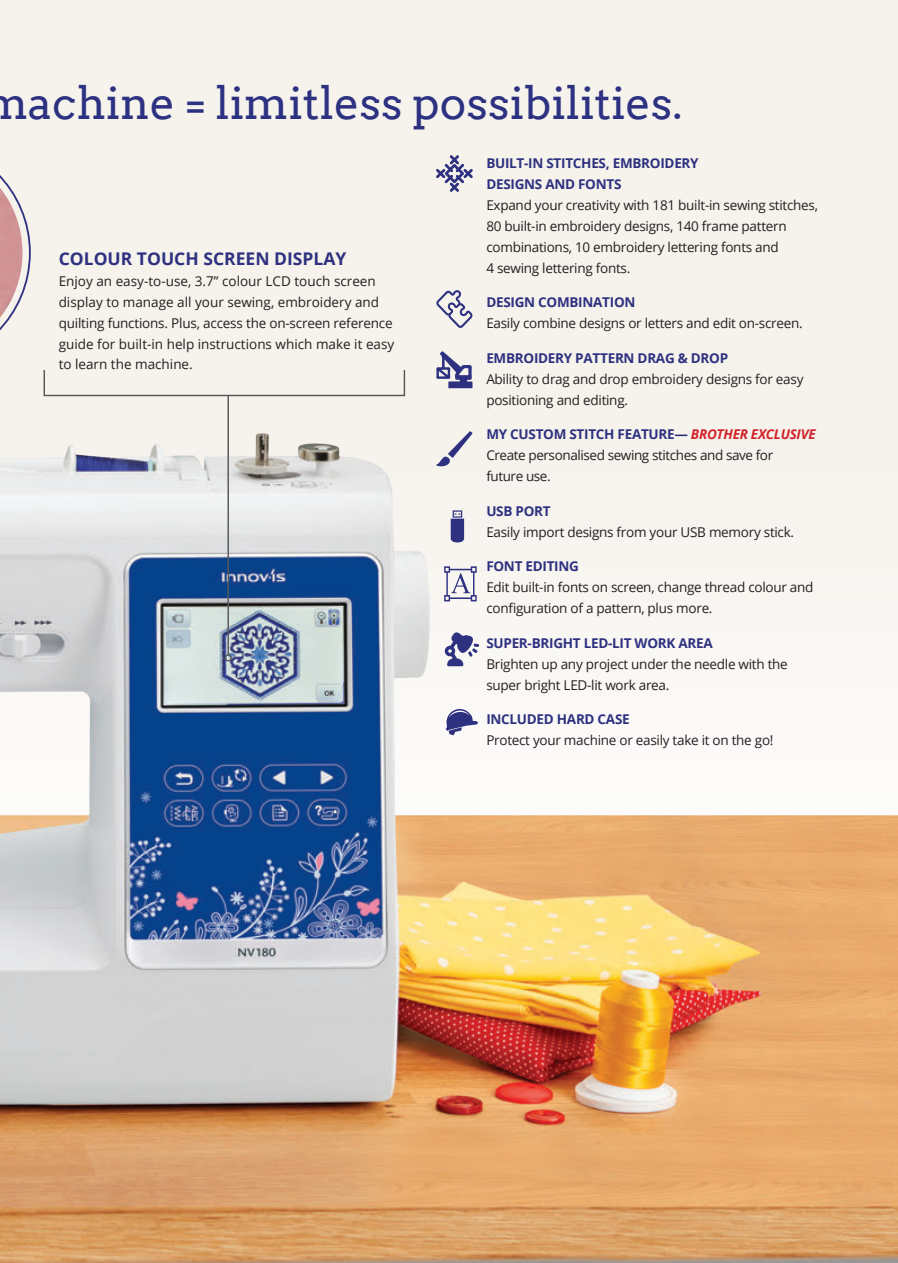
<style>
.page{position:relative;width:898px;height:1263px;background:#fff}
.page>*{position:absolute;margin:0;border:0;box-sizing:border-box;transform-origin:0 0}
.t1{font:44.55px "Arvo";color:#2d3181}
.t2{font:700 17.55px "Open Sans";color:#2d3180}
.t3{font:13.5px/21px "Open Sans";letter-spacing:-.02em;color:#231f20}
.t4{font:13.5px/20.9px "Open Sans";color:#231f20}
.t5{font:700 13.5px/21px "Open Sans";letter-spacing:-.02em;color:#2d3180}
.s1{font-weight:700;color:#2d3180}
.s2{font-weight:700;font-style:italic;color:#d1232a}
</style>
<div class="page">
<div style="left:0;top:0;width:897px;height:1038px;background:#f6f2ec"></div>
<img style="left:0;top:169px;width:897px;height:1094px">
<div style="left:44px;top:369px;width:361px;height:27px;border:1px solid #57585a"></div>
<svg style="left:436px;top:290px;width:36px;height:38px"></svg>
<svg style="left:445px;top:709px;width:33px;height:26px"></svg>
<svg style="left:444px;top:632px;width:35px;height:34px"></svg>
<svg style="left:436px;top:431px;width:36px;height:35px"></svg>
<svg style="left:436px;top:351px;width:36px;height:37px"></svg>
<svg style="left:436px;top:155px;width:36px;height:37px"></svg>
<svg style="left:450px;top:510px;width:14px;height:34px"></svg>
<svg style="left:444px;top:566px;width:32px;height:35px"></svg>
<hr style="left:227px;top:395px;width:2px;height:260px;background:#57585a">
<div style="left:224px;top:654px;width:8px;height:7px;border:1px solid #57585a;border-radius:50%"></div>
<svg style="left:0;top:169px;width:32px;height:266px"></svg>
<img style="left:0;top:188px;width:22px;height:130px">
<h1 class="t1" style="left:-17px;top:76px;width:700px">machine = limitless possibilities.</h1>
<p class="t2" style="left:59px;top:246px;width:289px">COLOUR TOUCH SCREEN DISPLAY</p>
<p class="t4" style="left:59px;top:270px;width:337px">Enjoy an easy-to-use, 3.7” colour LCD touch screen display to manage all your sewing, embroidery and quilting functions. Plus, access the on-screen reference guide for built-in help instructions which make it easy to learn the machine.</p>
<p class="t5" style="left:486px;top:152px;width:214px">BUILT-IN STITCHES, EMBROIDERY<br>DESIGNS AND FONTS</p>
<p class="t3" style="left:486px;top:194px;width:333px">Expand your creativity with 181 built-in sewing stitches, 80 built-in embroidery designs, 140 frame pattern combinations, 10 embroidery lettering fonts and<br>4 sewing lettering fonts.</p>
<p class="t5" style="left:486px;top:291px;width:151px">DESIGN COMBINATION</p>
<p class="t3" style="left:486px;top:312px;width:318px">Easily combine designs or letters and edit on-screen.</p>
<p class="t5" style="left:486px;top:347px;width:243px">EMBROIDERY PATTERN DRAG &amp; DROP</p>
<p class="t3" style="left:486px;top:368px;width:318px">Ability to drag and drop embroidery designs for easy positioning and editing.</p>
<p class="t3" style="left:486px;top:423px;width:331px"><span class="s1">MY CUSTOM STITCH FEATURE—</span> <span class="s2">BROTHER EXCLUSIVE<br></span>Create personalised sewing stitches and save for<br>future use.</p>
<p class="t5" style="left:486px;top:500px;width:66px">USB PORT</p>
<p class="t3" style="left:486px;top:521px;width:309px">Easily import designs from your USB memory stick.</p>
<p class="t5" style="left:486px;top:556px;width:94px">FONT EDITING</p>
<p class="t3" style="left:486px;top:577px;width:328px">Edit built-in fonts on screen, change thread colour and configuration of a pattern, plus more.</p>
<p class="t5" style="left:486px;top:632px;width:228px">SUPER-BRIGHT LED-LIT WORK AREA</p>
<p class="t3" style="left:486px;top:653px;width:303px">Brighten up any project under the needle with the super bright LED-lit work area.</p>
<p class="t5" style="left:486px;top:709px;width:145px">INCLUDED HARD CASE</p>
<p class="t3" style="left:486px;top:730px;width:288px">Protect your machine or easily take it on the go!</p>
</div>
